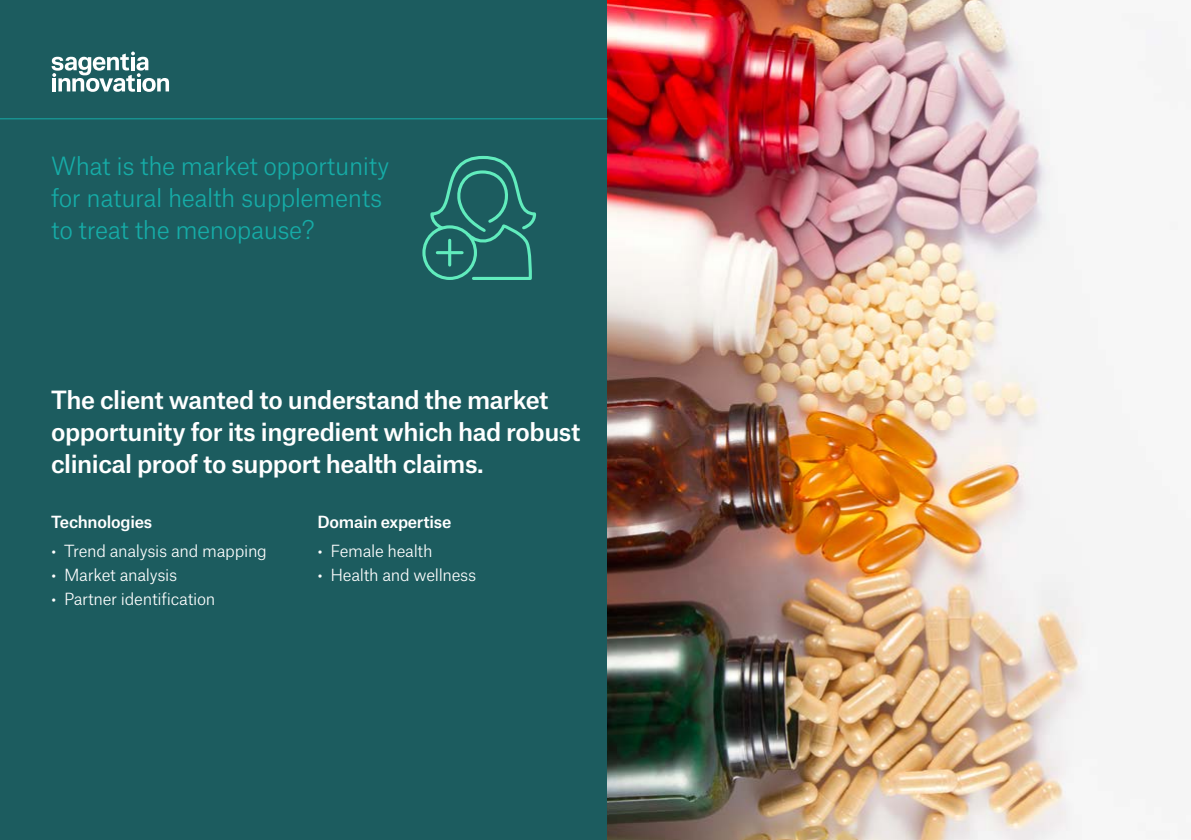
<style>
.page{position:relative;width:1191px;height:840px;background:#fff}
.page>*{position:absolute;margin:0;border:0;box-sizing:border-box;transform-origin:0 0}
.t1{font:500 24px/32px "Atlas Grotesk";letter-spacing:-.02em;color:#fff}
.t2{font:300 24px/32px "Atlas Grotesk";letter-spacing:-.02em;color:#16aca7}
.t3{font:300 16px "Atlas Grotesk";letter-spacing:-.02em;color:#fff}
.t4{font:500 16px "Atlas Grotesk";letter-spacing:-.02em;color:#fff}
</style>
<div class="page">
<div style="left:0;top:0;width:607px;height:839px;background:#1c5c5f"></div>
<img style="left:607px;top:0;width:555px;height:839px">
<svg style="left:52px;top:52px;width:117px;height:40px"></svg>
<hr style="left:0;top:118px;width:607px;height:1px;background:#16aca7">
<div style="left:422px;top:225px;width:55px;height:55px;border:3px solid #61ecbd;border-radius:50%"></div>
<svg style="left:429px;top:155px;width:108px;height:125px"></svg>
<p class="t2" style="left:51px;top:147px;width:340px">What is the market opportunity for natural health supplements to treat the menopause?</p>
<p class="t1" style="left:51px;top:381px;width:531px">The client wanted to understand the market opportunity for its ingredient which had robust clinical proof to support health claims.</p>
<p class="t4" style="left:51px;top:508px;width:103px">Technologies</p>
<p class="t3" style="left:51px;top:538px;width:217px">• Trend analysis and mapping</p>
<p class="t3" style="left:51px;top:562px;width:128px">• Market analysis</p>
<p class="t3" style="left:51px;top:586px;width:166px">• Partner identification</p>
<p class="t4" style="left:317px;top:508px;width:135px">Domain expertise</p>
<p class="t3" style="left:317px;top:538px;width:117px">• Female health</p>
<p class="t3" style="left:317px;top:562px;width:160px">• Health and wellness</p>
</div>
